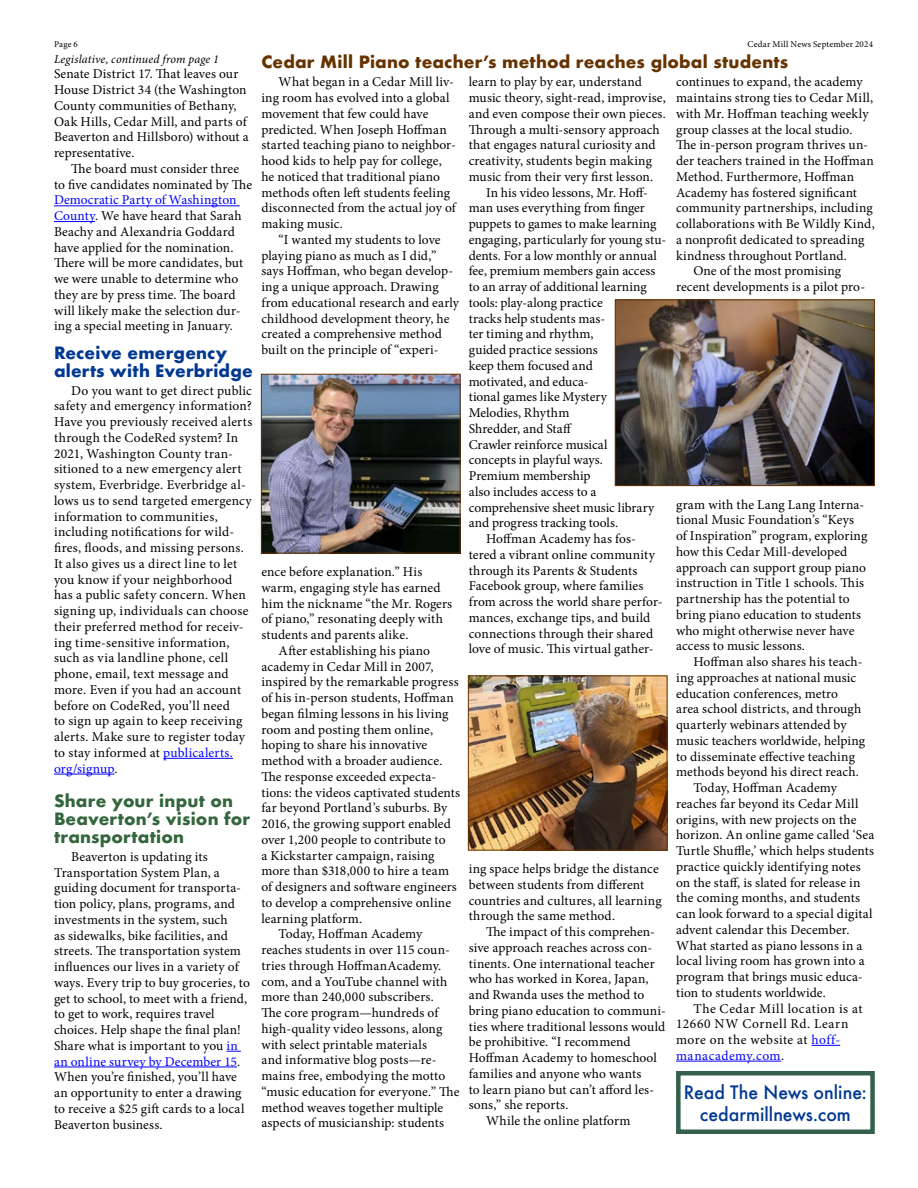
<style>
.page{position:relative;width:918px;height:1188px;background:#fff}
.page>*{position:absolute;margin:0;border:0;box-sizing:border-box;transform-origin:0 0}
.t1{font:500 18px/21.6px "Futura";color:#003891;text-align:center}
.headbrown_2{font:700 16.5px "Futura";letter-spacing:.01em;color:#630}
.headgreen_2{font:700 16.5px/18px "Futura";letter-spacing:.015em;color:#33663d}
.headblue_2{font:700 16.5px/18px "Futura";letter-spacing:.01em;color:#003891}
._1Body_text{font:13.5px/15.8px "Minion Pro";letter-spacing:.01em;color:#000}
._1body_no_indent{font:13.5px/15.8px "Minion Pro";letter-spacing:.01em;color:#000}
._1Body_text-2{font:13.5px/15.8px "Minion Pro";letter-spacing:.04em;color:#000}
.cont__from{font:italic 12px "Minion Pro";letter-spacing:.01em;color:#000}
.t2{font:9px "Minion Pro";letter-spacing:.025em;color:#000}
.s1{color:#00f}
</style>
<div class="page">
<hr style="left:54px;top:205px;width:186px;height:1px;background:#00f">
<hr style="left:54px;top:221px;width:41px;height:1px;background:#00f">
<svg style="left:812px;top:1045px;width:28px;height:1px"></svg>
<hr style="left:676px;top:1061px;width:105px;height:1px;background:#00f">
<img style="left:470px;top:678px;width:195px;height:170px">
<div style="left:468px;top:676px;width:199px;height:174px;border:1px solid #630"></div>
<img style="left:263px;top:376px;width:195px;height:176px">
<div style="left:261px;top:374px;width:199px;height:180px;border:1px solid #630"></div>
<hr style="left:163px;top:758px;width:70px;height:1px;background:#00f">
<hr style="left:54px;top:774px;width:61px;height:1px;background:#00f">
<svg style="left:226px;top:1051px;width:15px;height:1px"></svg>
<hr style="left:54px;top:1067px;width:183px;height:1px;background:#00f">
<img style="left:617px;top:301px;width:256px;height:183px">
<div style="left:615px;top:299px;width:260px;height:187px;border:1px solid #630"></div>
<div style="left:676px;top:1071px;width:199px;height:63px;border:4px solid #34604c"></div>
<p class="t2" style="left:54px;top:38px;width:25px">Page 6</p>
<p class="t2" style="left:747px;top:38px;width:127px">Cedar Mill News September 2024</p>
<p class="cont__from" style="left:54px;top:51px;width:166px">Legislative, continued from page 1</p>
<p class="_1body_no_indent" style="left:54px;top:66px;width:196px">Senate District 17. That leaves our<br>House District 34 (the Washington<br>County communities of Bethany,<br>Oak Hills, Cedar Mill, and parts of<br>Beaverton and Hillsboro) without a representative.</p>
<p class="_1Body_text" style="left:54px;top:161px;width:200px;text-indent:17px">The board must consider three to five candidates nominated by The<br><span class="s1">Democratic Party of Washington<br>County</span>. We have heard that Sarah<br>Beachy and Alexandria Goddard have applied for the nomination.<br>There will be more candidates, but we were unable to determine who they are by press time. The board will likely make the selection dur&shy;ing a special meeting in January.</p>
<p class="headbrown_2" style="left:261px;top:50px;width:528px">Cedar Mill Piano teacher’s method reaches global students</p>
<p class="_1Body_text" style="left:261px;top:74px;width:196px;text-indent:17px">What began in a Cedar Mill liv&shy;ing room has evolved into a global movement that few could have predicted. When Joseph Hoffman started teaching piano to neighbor&shy;hood kids to help pay for college, he noticed that traditional piano methods often left students feeling disconnected from the actual joy of making music.</p>
<p class="_1Body_text" style="left:261px;top:232px;width:199px;text-indent:17px">“I wanted my students to love playing piano as much as I did,” says Hoffman, who began develop&shy;ing a unique approach. Drawing from educational research and early childhood development theory, he created a comprehensive method built on the principle of “experi-</p>
<p class="_1Body_text" style="left:469px;top:74px;width:199px">learn to play by ear, understand music theory, sight-read, improvise, and even compose their own pieces.<br>Through a multi-sensory approach that engages natural curiosity and creativity, students begin making music from their very first lesson.</p>
<p class="_1Body_text" style="left:469px;top:185px;width:199px;text-indent:17px">In his video lessons, Mr. Hoff&shy;man uses everything from finger puppets to games to make learning engaging, particularly for young stu&shy;dents. For a low monthly or annual fee, premium members gain access to an array of additional learning tools: play-along practice<br>tracks help students mas-<br>ter timing and rhythm,<br>guided practice sessions<br>keep them focused and<br>motivated, and educa-<br>tional games like Mystery<br>Melodies, Rhythm<br>Shredder, and Staff<br>Crawler reinforce musical<br>concepts in playful ways.<br>Premium membership<br>also includes access to a comprehensive sheet music library and progress tracking tools.</p>
<p class="_1Body_text" style="left:469px;top:531px;width:195px;text-indent:17px">Hoffman Academy has fos&shy;tered a vibrant online community through its Parents &amp; Students<br>Facebook group, where families from across the world share perfor&shy;mances, exchange tips, and build connections through their shared love of music. This virtual gather-</p>
<p class="_1Body_text" style="left:676px;top:74px;width:200px">continues to expand, the academy maintains strong ties to Cedar Mill, with Mr. Hoffman teaching weekly group classes at the local studio.<br>The in-person program thrives un&shy;der teachers trained in the Hoffman Method. Furthermore, Hoffman Academy has fostered significant community partnerships, including collaborations with Be Wildly Kind, a nonprofit dedicated to spreading kindness throughout Portland.</p>
<p class="_1Body_text" style="left:676px;top:263px;width:191px;text-align:center">One of the most promising<br>recent developments is a pilot pro-</p>
<p class="headblue_2" style="left:54px;top:344px;width:200px">Receive emergency alerts with Everbridge</p>
<p class="_1Body_text" style="left:54px;top:383px;width:200px;text-indent:17px">Do you want to get direct public safety and emergency information?<br>Have you previously received alerts through the CodeRed system? In<br>2021, Washington County tran&shy;sitioned to a new emergency alert system, Everbridge. Everbridge al&shy;lows us to send targeted emergency information to communities, including notifications for wild&shy;fires, floods, and missing persons.<br>It also gives us a direct line to let you know if your neighborhood has a public safety concern. When signing up, individuals can choose their preferred method for receiv&shy;ing time-sensitive information, such as via landline phone, cell phone, email, text message and more. Even if you had an account before on CodeRed, you’ll need<br>to sign up again to keep receiving alerts. Make sure to register today to stay informed at <span class="s1">publicalerts. org/signup</span>.</p>
<p class="headgreen_2" style="left:54px;top:792px;width:198px">Share your input on<br>Beaverton’s vision for transportation</p>
<p class="_1Body_text" style="left:54px;top:849px;width:197px;text-indent:17px">Beaverton is updating its<br>Transportation System Plan, a guiding document for transporta&shy;tion policy, plans, programs, and investments in the system, such<br>as sidewalks, bike facilities, and streets. The transportation system influences our lives in a variety of ways. Every trip to buy groceries, to get to school, to meet with a friend, to get to work, requires travel choices. Help shape the final plan!<br>Share what is important to you <span class="s1">in an online survey by December 15</span>.<br>When you’re finished, you’ll have an opportunity to enter a drawing to receive a $25 gift cards to a local<br>Beaverton business.</p>
<p class="_1Body_text" style="left:676px;top:496px;width:193px">gram with the Lang Lang Interna&shy;tional Music Foundation’s “Keys of Inspiration” program, exploring how this Cedar Mill-developed approach can support group piano instruction in Title 1 schools. This partnership has the potential to bring piano education to students who might otherwise never have access to music lessons.</p>
<p class="_1Body_text" style="left:676px;top:654px;width:191px;text-indent:17px">Hoffman also shares his teach&shy;ing approaches at national music education conferences, metro<br>area school districts, and through quarterly webinars attended by music teachers worldwide, helping to disseminate effective teaching methods beyond his direct reach.</p>
<p class="_1Body_text" style="left:676px;top:780px;width:200px;text-indent:17px">Today, Hoffman Academy reaches far beyond its Cedar Mill origins, with new projects on the horizon. An online game called ‘Sea Turtle Shuffle,’ which helps students practice quickly identifying notes on the staff, is slated for release in the coming months, and students can look forward to a special digital advent calendar this December.<br>What started as piano lessons in a local living room has grown into a program that brings music educa&shy;tion to students worldwide.</p>
<p class="_1Body_text-2" style="left:676px;top:1000px;width:188px;text-indent:17px">The Cedar Mill location is at<br>12660 NW Cornell Rd. Learn more on the website at <span class="s1">hoff&shy;manacademy.com</span>.</p>
<p class="_1Body_text" style="left:261px;top:564px;width:192px">ence before explanation.” His warm, engaging style has earned him the nickname “the Mr. Rogers of piano,” resonating deeply with students and parents alike.</p>
<p class="_1Body_text" style="left:261px;top:643px;width:200px;text-indent:17px">After establishing his piano academy in Cedar Mill in 2007, inspired by the remarkable progress of his in-person students, Hoffman began filming lessons in his living room and posting them online, hoping to share his innovative method with a broader audience.<br>The response exceeded expecta&shy;tions: the videos captivated students far beyond Portland’s suburbs. By<br>2016, the growing support enabled over 1,200 people to contribute to<br>a Kickstarter campaign, raising more than $318,000 to hire a team of designers and software engineers to develop a comprehensive online learning platform.</p>
<p class="_1Body_text" style="left:261px;top:926px;width:200px;text-indent:17px">Today, Hoffman Academy reaches students in over 115 coun&shy;tries through HoffmanAcademy. com, and a YouTube channel with more than 240,000 subscribers.<br>The core program—hundreds of high-quality video lessons, along with select printable materials<br>and informative blog posts—re&shy;mains free, embodying the motto “music education for everyone.” The method weaves together multiple aspects of musicianship: students</p>
<p class="_1Body_text" style="left:469px;top:861px;width:194px">ing space helps bridge the distance between students from different countries and cultures, all learning through the same method.</p>
<p class="_1Body_text" style="left:469px;top:924px;width:199px;text-indent:17px">The impact of this comprehen&shy;sive approach reaches across con&shy;tinents. One international teacher who has worked in Korea, Japan, and Rwanda uses the method to bring piano education to communi&shy;ties where traditional lessons would be prohibitive. “I recommend<br>Hoffman Academy to homeschool families and anyone who wants<br>to learn piano but can’t afford les&shy;sons,” she reports.</p>
<p class="_1Body_text" style="left:486px;top:1113px;width:146px">While the online platform</p>
<p class="t1" style="left:684px;top:1081px;width:185px">Read The News online: cedarmillnews.com</p>
</div>
